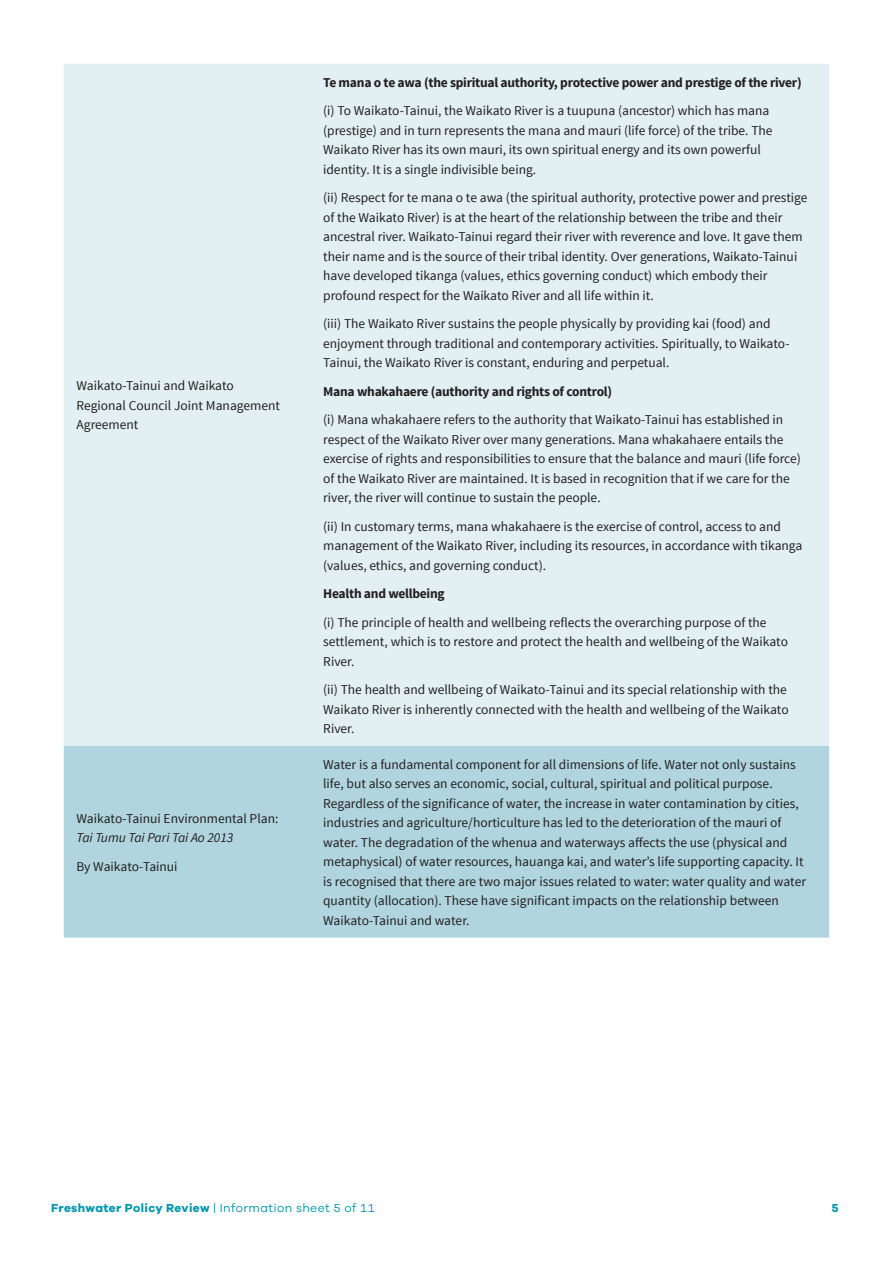
<style>
.page{position:relative;width:893px;height:1263px;background:#fff}
.page>*{position:absolute;margin:0;border:0;box-sizing:border-box;transform-origin:0 0}
.t1{font:13.5px/19.5px "Source Sans Pro";color:#231f20}
.t2{font:700 13.5px "Source Sans Pro";letter-spacing:-.02em;color:#231f20}
.t3{font:italic 13.5px "Source Sans Pro";color:#231f20}
.t4{font:700 12px "Galano Grotesque";letter-spacing:.03em;color:#0096aa}
.s1{font-weight:400}
</style>
<div class="page">
<div style="left:64px;top:64px;width:765px;height:682px;background:#e3f0f3"></div>
<div style="left:64px;top:746px;width:765px;height:192px;background:#b0d5df"></div>
<p class="t1" style="left:77px;top:376px;width:205px">Waikato-Tainui and Waikato<br>Regional Council Joint Management<br>Agreement</p>
<p class="t1" style="left:77px;top:809px;width:203px">Waikato-Tainui Environmental Plan:</p>
<p class="t3" style="left:77px;top:829px;width:158px">Tai Tumu Tai Pari Tai Ao 2013</p>
<p class="t1" style="left:77px;top:857px;width:103px">By Waikato-Tainui</p>
<p class="t2" style="left:323px;top:73px;width:480px">Te mana o te awa (the spiritual authority, protective power and prestige of the river)</p>
<p class="t1" style="left:323px;top:101px;width:451px">(i) To Waikato-Tainui, the Waikato River is a tuupuna (ancestor) which has mana (prestige) and in turn represents the mana and mauri (life force) of the tribe. The Waikato River has its own mauri, its own spiritual energy and its own powerful identity. It is a single indivisible being.</p>
<p class="t1" style="left:323px;top:188px;width:486px">(ii) Respect for te mana o te awa (the spiritual authority, protective power and prestige of the Waikato River) is at the heart of the relationship between the tribe and their ancestral river. Waikato-Tainui regard their river with reverence and love. It gave them their name and is the source of their tribal identity. Over generations, Waikato-Tainui have developed tikanga (values, ethics governing conduct) which embody their profound respect for the Waikato River and all life within it.</p>
<p class="t1" style="left:323px;top:314px;width:468px">(iii) The Waikato River sustains the people physically by providing kai (food) and enjoyment through traditional and contemporary activities. Spiritually, to Waikato-<br>Tainui, the Waikato River is constant, enduring and perpetual.</p>
<p class="t2" style="left:323px;top:382px;width:290px">Mana whakahaere (authority and rights of control)</p>
<p class="t1" style="left:323px;top:410px;width:479px">(i) Mana whakahaere refers to the authority that Waikato-Tainui has established in respect of the Waikato River over many generations. Mana whakahaere entails the exercise of rights and responsibilities to ensure that the balance and mauri (life force) of the Waikato River are maintained. It is based in recognition that if we care for the river, the river will continue to sustain the people.</p>
<p class="t1" style="left:323px;top:517px;width:481px">(ii) In customary terms, mana whakahaere is the exercise of control, access to and management of the Waikato River, including its resources, in accordance with tikanga (values, ethics, and governing conduct).</p>
<p class="t2" style="left:323px;top:585px;width:123px">Health and wellbeing</p>
<p class="t1" style="left:323px;top:613px;width:466px">(i) The principle of health and wellbeing reflects the overarching purpose of the settlement, which is to restore and protect the health and wellbeing of the Waikato<br>River.</p>
<p class="t1" style="left:323px;top:680px;width:467px">(ii) The health and wellbeing of Waikato-Tainui and its special relationship with the<br>Waikato River is inherently connected with the health and wellbeing of the Waikato<br>River.</p>
<p class="t1" style="left:323px;top:755px;width:484px">Water is a fundamental component for all dimensions of life. Water not only sustains life, but also serves an economic, social, cultural, spiritual and political purpose.<br>Regardless of the significance of water, the increase in water contamination by cities, industries and agriculture/horticulture has led to the deterioration of the mauri of water. The degradation of the whenua and waterways affects the use (physical and metaphysical) of water resources, hauanga kai, and water’s life supporting capacity. It is recognised that there are two major issues related to water: water quality and water quantity (allocation). These have significant impacts on the relationship between Waikato-Tainui and water.</p>
<p class="t4" style="left:51px;top:1200px;width:326px">Freshwater Policy Review <span class="s1">| Information sheet 5 of 11</span></p>
<p class="t4" style="left:831px;top:1200px;width:9px">5</p>
</div>
